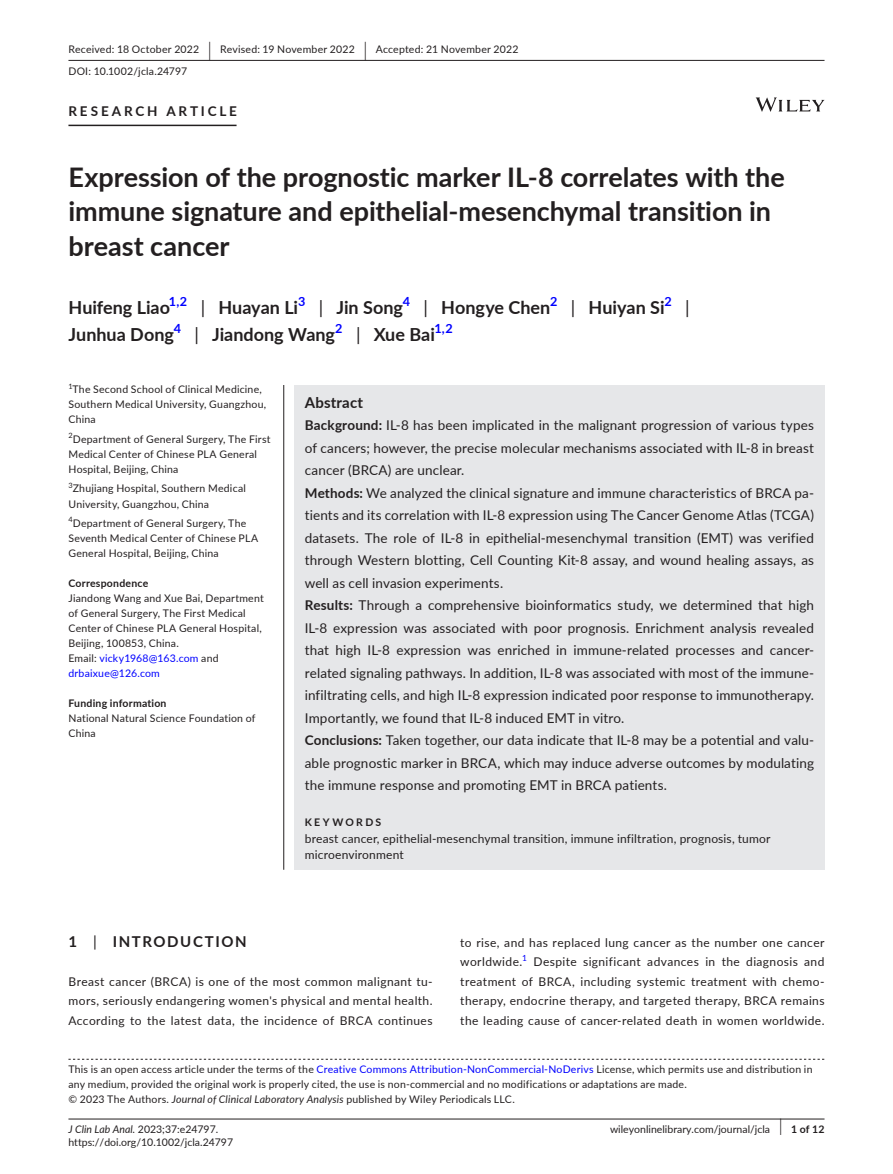
<style>
.page{position:relative;width:893px;height:1174px;background:#fff}
.page>*{position:absolute;margin:0;border:0;box-sizing:border-box;transform-origin:0 0}
.t1{font:700 27px/34.5px "Lato";color:#231f20}
.t2{font:700 18px "Lato";color:#231f20}
.t3{font:18px "Lato";color:#231f20}
.t4{font:700 15px "Lato";letter-spacing:.1em;color:#231f20}
.t5{font:700 15px "Lato";letter-spacing:.015em;color:#231f20}
.t6{font:13.5px/22.5px "Lato";letter-spacing:.01em;color:#231f20}
.t7{font:700 13.5px "Lato";letter-spacing:.21em;color:#231f20}
.t8{font:700 12.6px "Lato";color:#00f}
.t9{font:12px/19.5px "Lato";letter-spacing:.03em;color:#231f20;text-align:justify}
.t10{font:10.5px/15px "Lato";letter-spacing:.02em;color:#231f20}
.t11{font:10.5px "Lato";color:#231f20}
.t12{font:700 10.5px "Lato";letter-spacing:.02em;color:#231f20}
.t13{font:700 10.5px "Lato";letter-spacing:.22em;color:#231f20}
.t14{font:7.35px "Lato";color:#231f20}
.s1{font-size:19.65px}
.s2{font-weight:400}
.s3{color:#00f}
.s4{font-weight:700}
.s5{font-style:italic}
.s6{font-weight:400;font-size:17.4px}
</style>
<div class="page">
<hr style="left:68px;top:1118px;width:756px;height:1px;background:#231f20">
<svg style="left:756px;top:97px;width:68px;height:15px"></svg>
<hr style="left:68px;top:60px;width:756px;height:1px;background:#231f20">
<hr style="left:68px;top:125px;width:169px;height:1px;background:#231f20">
<svg style="left:68px;top:1058px;width:756px;height:1px"></svg>
<div style="left:294px;top:385px;width:530px;height:484px;background:#e6e7e9"></div>
<hr style="left:283px;top:385px;width:1px;height:484px;background:#231f20">
<p class="t10" style="left:68px;top:38px;width:452px;line-height:21.8px">Received: 18 October 2022 <span class="s1">|</span> Revised: 19 November 2022 <span class="s1">|</span> Accepted: 21 November 2022<br>DOI: 10.1002/jcla.24797</p>
<p class="t7" style="left:68px;top:101px;width:170px">RESEARCH ARTICLE</p>
<h1 class="t1" style="left:68px;top:159px;width:718px">Expression of the prognostic marker IL-8 correlates with the immune signature and epithelial-mesenchymal transition in breast cancer</h1>
<h2 class="t2" style="left:68px;top:295px;width:103px">Huifeng Liao</h2>
<p class="t8" style="left:169px;top:292px;width:20px">1,2</p>
<h2 class="t2" style="left:201px;top:295px;width:99px"><span class="s2">|</span> Huayan Li</h2>
<p class="t8" style="left:298px;top:292px;width:9px">3</p>
<h2 class="t2" style="left:319px;top:295px;width:86px"><span class="s2">|</span> Jin Song</h2>
<p class="t8" style="left:403px;top:292px;width:9px">4</p>
<h2 class="t2" style="left:423px;top:295px;width:128px"><span class="s2">|</span> Hongye Chen</h2>
<p class="t8" style="left:550px;top:292px;width:9px">2</p>
<h2 class="t2" style="left:571px;top:295px;width:95px"><span class="s2">|</span> Huiyan Si</h2>
<p class="t8" style="left:664px;top:292px;width:9px">2</p>
<h2 class="t3" style="left:685px;top:295px;width:6px">|</h2>
<h2 class="t2" style="left:68px;top:322px;width:107px">Junhua Dong</h2>
<p class="t8" style="left:174px;top:319px;width:9px">4</p>
<h2 class="t2" style="left:195px;top:322px;width:142px"><span class="s2">|</span> Jiandong Wang</h2>
<p class="t8" style="left:335px;top:319px;width:9px">2</p>
<h2 class="t2" style="left:356px;top:322px;width:80px"><span class="s2">|</span> Xue Bai</h2>
<p class="t8" style="left:434px;top:319px;width:20px">1,2</p>
<p class="t14" style="left:68px;top:381px;width:6px">1</p>
<p class="t10" style="left:68px;top:382px;width:199px;text-indent:4px">The Second School of Clinical Medicine,<br>Southern Medical University, Guangzhou,<br>China</p>
<p class="t10" style="left:68px;top:431px;width:204px"><sup>2</sup>Department of General Surgery, The First<br>Medical Center of Chinese PLA General<br>Hospital, Beijing, China</p>
<p class="t10" style="left:68px;top:481px;width:179px"><sup>3</sup>Zhujiang Hospital, Southern Medical<br>University, Guangzhou, China</p>
<p class="t10" style="left:68px;top:515px;width:191px"><sup>4</sup>Department of General Surgery, The<br>Seventh Medical Center of Chinese PLA<br>General Hospital, Beijing, China</p>
<p class="t12" style="left:68px;top:575px;width:81px">Correspondence</p>
<p class="t10" style="left:68px;top:590px;width:197px">Jiandong Wang and Xue Bai, Department of General Surgery, The First Medical<br>Center of Chinese PLA General Hospital,<br>Beijing, 100853, China.<br>Email: <span class="s3">vicky1968@163.com</span> and <span class="s3">drbaixue@126.com</span></p>
<p class="t12" style="left:68px;top:695px;width:100px">Funding information</p>
<p class="t10" style="left:68px;top:710px;width:189px">National Natural Science Foundation of<br>China</p>
<p class="t5" style="left:305px;top:391px;width:60px">Abstract</p>
<p class="t6" style="left:305px;top:413px;width:511px"><span class="s4">Background:</span> IL-8 has been implicated in the malignant progression of various types of cancers; however, the precise molecular mechanisms associated with IL-8 in breast cancer (BRCA) are unclear.<br><span class="s4">Methods:</span> We analyzed the clinical signature and immune characteristics of BRCA pa&shy;tients and its correlation with IL-8 expression using The Cancer Genome Atlas (TCGA) datasets. The role of IL-8 in epithelial-mesenchymal transition (EMT) was verified through Western blotting, Cell Counting Kit-8 assay, and wound healing assays, as well as cell invasion experiments.<br><span class="s4">Results:</span> Through a comprehensive bioinformatics study, we determined that high IL-8 expression was associated with poor prognosis. Enrichment analysis revealed that high IL-8 expression was enriched in immune-related processes and cancer&shy;related signaling pathways. In addition, IL-8 was associated with most of the immune&shy;infiltrating cells, and high IL-8 expression indicated poor response to immunotherapy.<br>Importantly, we found that IL-8 induced EMT in vitro.<br><span class="s4">Conclusions:</span> Taken together, our data indicate that IL-8 may be a potential and valu&shy;able prognostic marker in BRCA, which may induce adverse outcomes by modulating the immune response and promoting EMT in BRCA patients.</p>
<p class="t13" style="left:305px;top:814px;width:78px">KEYWORDS</p>
<p class="t9" style="left:305px;top:829px;width:467px;line-height:16.5px">breast cancer, epithelial-mesenchymal transition, immune infiltration, prognosis, tumor microenvironment</p>
<p class="t4" style="left:68px;top:930px;width:180px">1 <span class="s2">|</span> INTRODUCTION</p>
<p class="t9" style="left:68px;top:971px;width:366px">Breast cancer (BRCA) is one of the most common malignant tu&shy;mors, seriously endangering women's physical and mental health.<br>According to the latest data, the incidence of BRCA continues</p>
<p class="t9" style="left:460px;top:932px;width:366px">to rise, and has replaced lung cancer as the number one cancer worldwide.<sup>1</sup></p>
<p class="t9" style="left:460px;top:951px;width:366px;text-indent:73px">Despite significant advances in the diagnosis and treatment of BRCA, including systemic treatment with chemo&shy;therapy, endocrine therapy, and targeted therapy, BRCA remains the leading cause of cancer-related death in women worldwide.</p>
<p class="t10" style="left:68px;top:1061px;width:746px">This is an open access article under the terms of the <span class="s3">Creative Commons Attribution-NonCommercial-NoDerivs</span> License, which permits use and distribution in any medium, provided the original work is properly cited, the use is non-commercial and no modifications or adaptations are made.<br>© 2023 The Authors. <span class="s5">Journal of Clinical Laboratory Analysis</span> published by Wiley Periodicals LLC.</p>
<p class="t11" style="left:68px;top:1121px;width:151px"><span class="s5">J Clin Lab Anal.</span> 2023;37:e24797.</p>
<p class="t12" style="left:779px;top:1121px;width:46px"><span class="s6">|</span> 1 of 12</p>
<p class="t11" style="left:68px;top:1135px;width:166px">https://doi.org/10.1002/jcla.24797</p>
<p class="t11" style="left:610px;top:1121px;width:162px">wileyonlinelibrary.com/journal/jcla</p>
</div>
